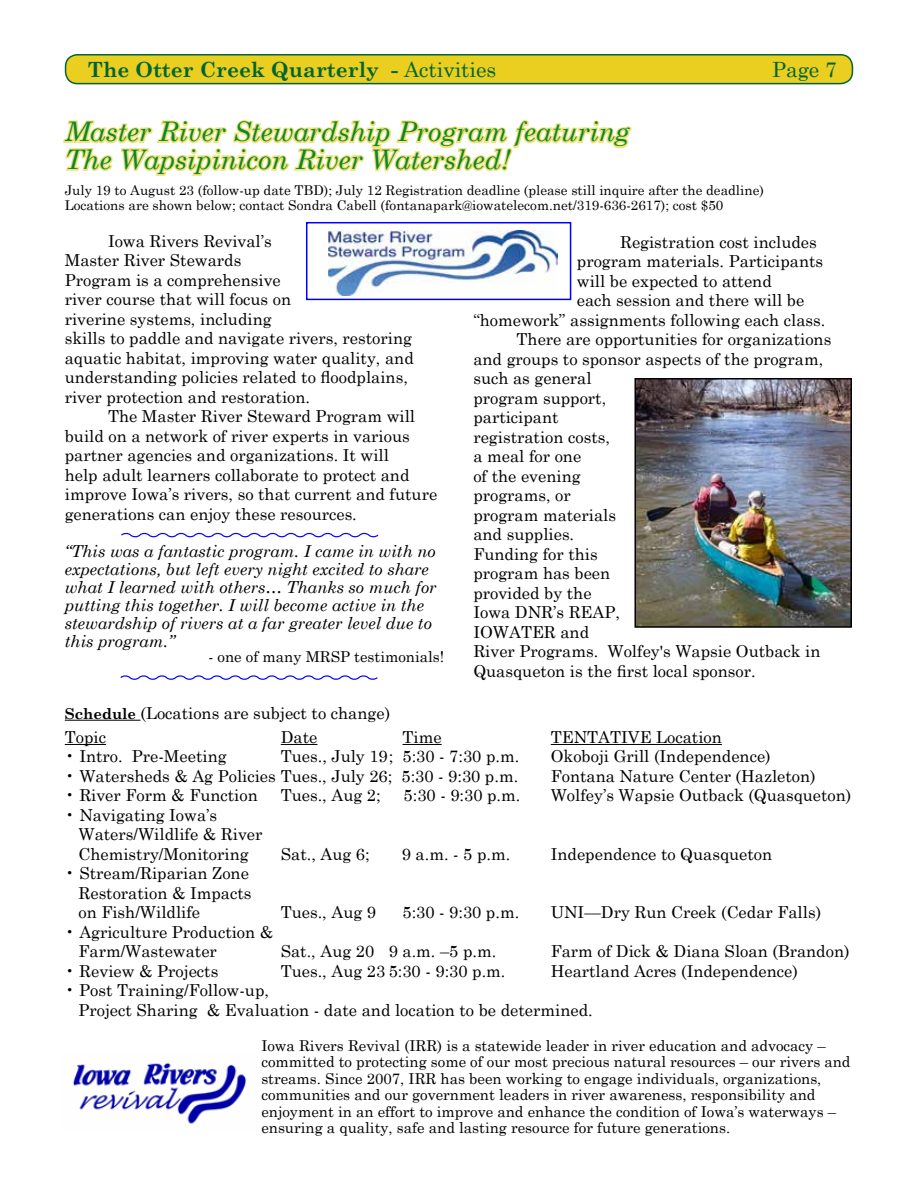
<style>
.page{position:relative;width:918px;height:1188px;background:#fff}
.page>*{position:absolute;margin:0;border:0;box-sizing:border-box;transform-origin:0 0}
.t1{font:italic 27px/27.8px "Century Schoolbook";color:#0b882d}
.t2{font:700 21px "Century Schoolbook";color:#006532}
.t3{font:21px "Century Schoolbook";color:#006532}
.t4{font:16.5px/19.5px "Century Schoolbook";color:#000}
.t5{font:italic 16.5px/18px "Century Schoolbook";color:#000}
.t6{font:15px/16.5px "Century Schoolbook";color:#000}
.t7{font:13.5px/15px "Century Schoolbook";color:#000}
.s1{font-weight:400}
.s2{font-weight:700;font-size:15px}
</style>
<div class="page">
<div style="left:66px;top:55px;width:786px;height:29px;background:#eace20;border-radius:12px"></div>
<div style="left:65px;top:54px;width:788px;height:30px;border:2px solid #006532;border-radius:12px"></div>
<hr style="left:65px;top:744px;width:41px;height:1px;background:#000">
<hr style="left:281px;top:744px;width:36px;height:1px;background:#000">
<hr style="left:403px;top:744px;width:39px;height:1px;background:#000">
<hr style="left:551px;top:744px;width:171px;height:1px;background:#000">
<img style="left:637px;top:381px;width:212px;height:244px">
<div style="left:634px;top:378px;width:218px;height:250px;border:2px solid #000"></div>
<img style="left:328px;top:231px;width:230px;height:64px">
<div style="left:306px;top:222px;width:265px;height:78px;border:2px solid #00f"></div>
<svg style="left:63px;top:120px;width:569px;height:56px"></svg>
<hr style="left:65px;top:720px;width:76px;height:1px;background:#000">
<svg style="left:121px;top:532px;width:258px;height:6px"></svg>
<svg style="left:120px;top:675px;width:258px;height:5px"></svg>
<img style="left:73px;top:1062px;width:174px;height:62px">
<p class="t2" style="left:88px;top:53px;width:410px">The Otter Creek Quarterly - <span class="s1">Activities</span></p>
<p class="t3" style="left:772px;top:52px;width:66px">Page 7</p>
<h1 class="t1" style="left:65px;top:117px;width:566px">Master River Stewardship Program featuring<br>The Wapsipinicon River Watershed!</h1>
<p class="t7" style="left:65px;top:181px;width:701px">July 19 to August 23 (follow-up date TBD); July 12 Registration deadline (please still inquire after the deadline)<br>Locations are shown below; contact Sondra Cabell (fontanapark@iowatelecom.net/319-636-2617); cost $50</p>
<p class="t4" style="left:65px;top:229px;width:351px;text-indent:43px">Iowa Rivers Revival’s<br>Master River Stewards<br>Program is a comprehensive<br>river course that will focus on<br>riverine systems, including<br>skills to paddle and navigate rivers, restoring aquatic habitat, improving water quality, and understanding policies related to floodplains, river protection and restoration.</p>
<p class="t4" style="left:65px;top:405px;width:374px;text-indent:43px">The Master River Steward Program will build on a network of river experts in various partner agencies and organizations. It will<br>help adult learners collaborate to protect and improve Iowa’s rivers, so that current and future generations can enjoy these resources.</p>
<p class="t5" style="left:65px;top:541px;width:373px">“This was a fantastic program. I came in with no expectations, but left every night excited to share what I learned with others… Thanks so much for putting this together. I will become active in the stewardship of rivers at a far greater level due to this program.”</p>
<p class="t6" style="left:208px;top:647px;width:237px">- one of many MRSP testimonials!</p>
<p class="t4" style="left:65px;top:702px;width:327px"><span class="s2">Schedule</span> (Locations are subject to change)</p>
<p class="t4" style="left:620px;top:231px;width:198px">Registration cost includes</p>
<p class="t4" style="left:577px;top:250px;width:248px">program materials. Participants</p>
<p class="t4" style="left:577px;top:270px;width:196px">will be expected to attend</p>
<p class="t4" style="left:577px;top:289px;width:229px">each session and there will be</p>
<p class="t4" style="left:473px;top:309px;width:354px">“homework” assignments following each class.</p>
<p class="t4" style="left:517px;top:328px;width:316px">There are opportunities for organizations</p>
<p class="t4" style="left:473px;top:348px;width:351px">and groups to sponsor aspects of the program,</p>
<p class="t4" style="left:473px;top:367px;width:120px">such as general</p>
<p class="t4" style="left:473px;top:387px;width:134px">program support,</p>
<p class="t4" style="left:473px;top:406px;width:87px">participant</p>
<p class="t4" style="left:473px;top:426px;width:138px">registration costs,</p>
<p class="t4" style="left:473px;top:445px;width:109px">a meal for one</p>
<p class="t4" style="left:473px;top:465px;width:109px">of the evening</p>
<p class="t4" style="left:473px;top:484px;width:99px">programs, or</p>
<p class="t4" style="left:473px;top:504px;width:144px">program materials</p>
<p class="t4" style="left:473px;top:523px;width:102px">and supplies.</p>
<p class="t4" style="left:473px;top:543px;width:126px">Funding for this</p>
<p class="t4" style="left:473px;top:562px;width:138px">program has been</p>
<p class="t4" style="left:473px;top:582px;width:120px">provided by the</p>
<p class="t4" style="left:473px;top:601px;width:148px">Iowa DNR’s REAP,</p>
<p class="t4" style="left:473px;top:621px;width:117px">IOWATER and</p>
<p class="t4" style="left:473px;top:640px;width:349px">River Programs. Wolfey's Wapsie Outback in</p>
<p class="t4" style="left:473px;top:660px;width:284px">Quasqueton is the first local sponsor.</p>
<p class="t4" style="left:65px;top:726px;width:43px">Topic</p>
<p class="t4" style="left:281px;top:726px;width:38px">Date</p>
<p class="t4" style="left:403px;top:726px;width:41px">Time</p>
<p class="t4" style="left:551px;top:726px;width:173px">TENTATIVE Location</p>
<p class="t4" style="left:65px;top:745px;width:163px">• Intro. Pre-Meeting</p>
<p class="t4" style="left:281px;top:745px;width:240px">Tues., July 19; 5:30 - 7:30 p.m.</p>
<p class="t4" style="left:551px;top:745px;width:221px">Okoboji Grill (Independence)</p>
<p class="t4" style="left:65px;top:765px;width:455px">• Watersheds &amp; Ag Policies Tues., July 26; 5:30 - 9:30 p.m.</p>
<p class="t4" style="left:551px;top:765px;width:266px">Fontana Nature Center (Hazleton)</p>
<p class="t4" style="left:65px;top:784px;width:195px">• River Form &amp; Function</p>
<p class="t4" style="left:281px;top:784px;width:101px">Tues., Aug 2;</p>
<p class="t4" style="left:404px;top:784px;width:118px">5:30 - 9:30 p.m.</p>
<p class="t4" style="left:551px;top:784px;width:302px">Wolfey’s Wapsie Outback (Quasqueton)</p>
<p class="t4" style="left:79px;top:804px;width:185px;text-indent:-14px">• Navigating Iowa’s<br>Waters/Wildlife &amp; River<br>Chemistry/Monitoring</p>
<p class="t4" style="left:281px;top:843px;width:90px">Sat., Aug 6;</p>
<p class="t4" style="left:402px;top:843px;width:110px">9 a.m. - 5 p.m.</p>
<p class="t4" style="left:551px;top:843px;width:223px">Independence to Quasqueton</p>
<p class="t4" style="left:79px;top:862px;width:174px;text-indent:-14px">• Stream/Riparian Zone<br>Restoration &amp; Impacts on Fish/Wildlife</p>
<p class="t4" style="left:79px;top:921px;width:196px;text-indent:-14px">• Agriculture Production &amp;<br>Farm/Wastewater</p>
<p class="t4" style="left:281px;top:901px;width:97px">Tues., Aug 9</p>
<p class="t4" style="left:403px;top:901px;width:118px">5:30 - 9:30 p.m.</p>
<p class="t4" style="left:551px;top:901px;width:272px">UNI—Dry Run Creek (Cedar Falls)</p>
<p class="t4" style="left:281px;top:940px;width:217px">Sat., Aug 20 9 a.m. –5 p.m.</p>
<p class="t4" style="left:551px;top:940px;width:300px">Farm of Dick &amp; Diana Sloan (Brandon)</p>
<p class="t4" style="left:65px;top:960px;width:155px">• Review &amp; Projects</p>
<p class="t4" style="left:281px;top:960px;width:226px">Tues., Aug 23 5:30 - 9:30 p.m.</p>
<p class="t4" style="left:551px;top:960px;width:249px">Heartland Acres (Independence)</p>
<p class="t4" style="left:78px;top:979px;width:516px;text-indent:-14px">• Post Training/Follow-up,<br>Project Sharing &amp; Evaluation - date and location to be determined.</p>
<p class="t6" style="left:261px;top:1036px;width:591px">Iowa Rivers Revival (IRR) is a statewide leader in river education and advocacy – committed to protecting some of our most precious natural resources – our rivers and streams. Since 2007, IRR has been working to engage individuals, organizations, communities and our government leaders in river awareness, responsibility and enjoyment in an effort to improve and enhance the condition of Iowa’s waterways – ensuring a quality, safe and lasting resource for future generations.</p>
</div>
